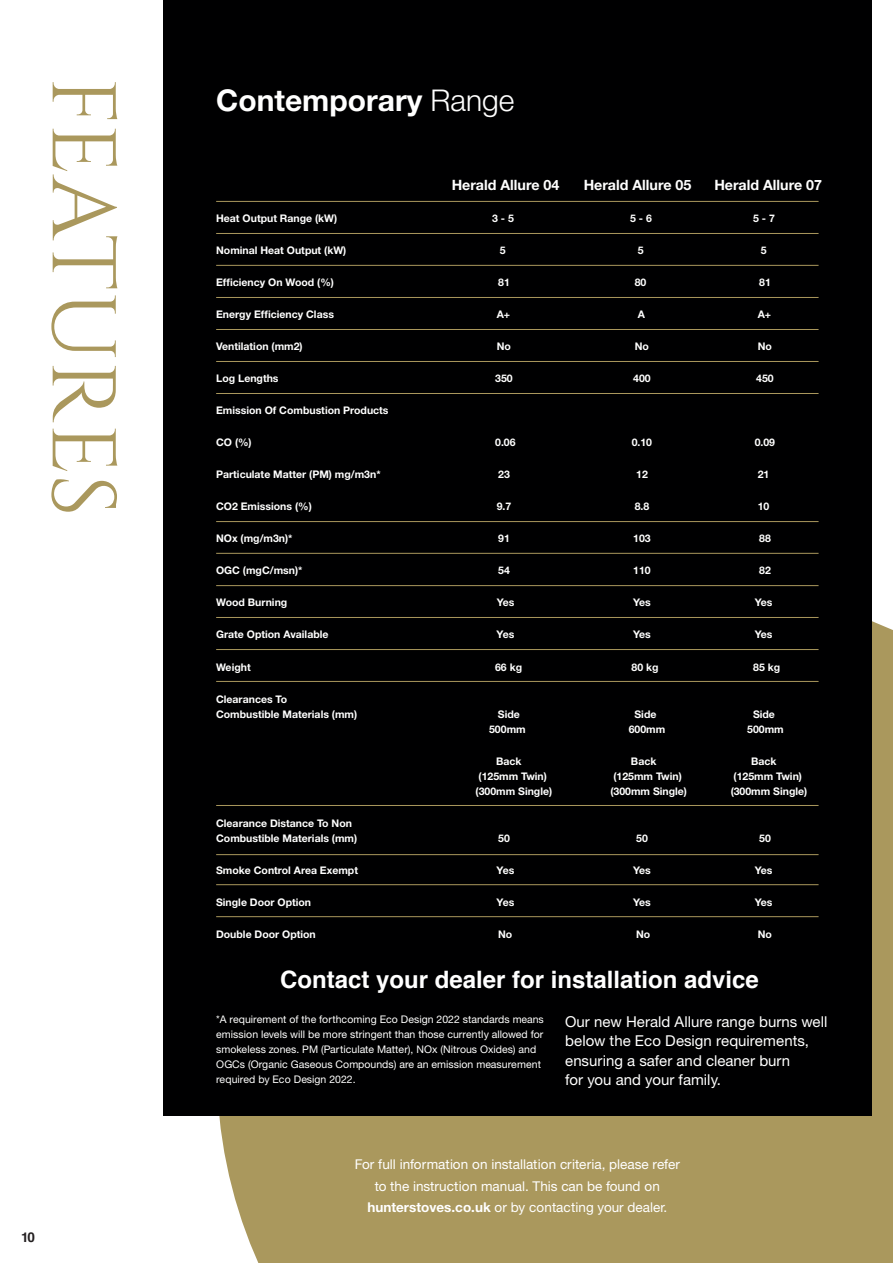
<style>
.page{position:relative;width:893px;height:1263px;background:#fff}
.page>*{position:absolute;margin:0;border:0;box-sizing:border-box;transform-origin:0 0}
.t1{font:90px "Cinzel";letter-spacing:-.005em;color:#aa985d}
.t2{font:700 30px "Helvetica Neue";color:#fff}
.t3{font:700 24px "Helvetica";color:#fff}
.t4{font:15px/19.5px "Helvetica Neue";color:#fff}
.t5{font:700 14.25px "Helvetica Neue";color:#fff}
.t6{font:13.5px/21px "Helvetica Neue";color:#fff;text-align:center}
.t7{font:700 13.5px "Helvetica";color:#231f20}
.t8{font:700 10.5px/15px "Helvetica Neue";color:#fff}
.t9{font:10.5px/15px "Helvetica Neue";color:#fff}
.s1{font-weight:300}
.s2{font-weight:700}
</style>
<div class="page">
<div style="left:217px;top:621px;width:676px;height:642px;background:#aa985d"></div>
<div style="left:163px;top:0;width:709px;height:1115px;background:#000001"></div>
<hr style="left:216px;top:201px;width:603px;height:1px;background:#aa985d">
<hr style="left:216px;top:233px;width:603px;height:1px;background:#aa985d">
<hr style="left:216px;top:265px;width:603px;height:1px;background:#aa985d">
<hr style="left:216px;top:393px;width:603px;height:1px;background:#aa985d">
<hr style="left:216px;top:617px;width:603px;height:1px;background:#aa985d">
<hr style="left:216px;top:854px;width:603px;height:1px;background:#aa985d">
<hr style="left:216px;top:297px;width:603px;height:1px;background:#aa985d">
<hr style="left:216px;top:649px;width:603px;height:1px;background:#aa985d">
<hr style="left:216px;top:884px;width:603px;height:1px;background:#aa985d">
<hr style="left:216px;top:916px;width:603px;height:1px;background:#aa985d">
<hr style="left:216px;top:329px;width:603px;height:1px;background:#aa985d">
<hr style="left:216px;top:681px;width:603px;height:1px;background:#aa985d">
<hr style="left:216px;top:361px;width:603px;height:1px;background:#aa985d">
<hr style="left:216px;top:585px;width:603px;height:1px;background:#aa985d">
<hr style="left:216px;top:521px;width:603px;height:1px;background:#aa985d">
<hr style="left:216px;top:553px;width:603px;height:1px;background:#aa985d">
<hr style="left:216px;top:805px;width:603px;height:1px;background:#aa985d">
<h1 class="t1" style="left:135px;top:77px;width:442px;rotate:90deg">FEATURES</h1>
<p class="t7" style="left:21px;top:1226px;width:15px">10</p>
<h2 class="t2" style="left:216px;top:82px;width:300px">Contemporary <span class="s1">Range</span></h2>
<h3 class="t5" style="left:452px;top:176px;width:109px">Herald Allure 04</h3>
<h3 class="t5" style="left:584px;top:176px;width:109px">Herald Allure 05</h3>
<h3 class="t5" style="left:714px;top:176px;width:109px">Herald Allure 07</h3>
<p class="t8" style="left:216px;top:211px;width:123px">Heat Output Range (kW)</p>
<p class="t8" style="left:492px;top:211px;width:23px">3 - 5</p>
<p class="t8" style="left:630px;top:211px;width:23px">5 - 6</p>
<p class="t8" style="left:753px;top:211px;width:23px">5 - 7</p>
<p class="t8" style="left:216px;top:243px;width:132px">Nominal Heat Output (kW)</p>
<p class="t8" style="left:500px;top:243px;width:7px">5</p>
<p class="t8" style="left:638px;top:243px;width:7px">5</p>
<p class="t8" style="left:761px;top:243px;width:7px">5</p>
<p class="t8" style="left:216px;top:275px;width:119px">Efficiency On Wood (%)</p>
<p class="t8" style="left:498px;top:275px;width:13px">81</p>
<p class="t8" style="left:635px;top:275px;width:13px">80</p>
<p class="t8" style="left:759px;top:275px;width:13px">81</p>
<p class="t8" style="left:216px;top:307px;width:119px">Energy Efficiency Class</p>
<p class="t8" style="left:497px;top:307px;width:15px">A+</p>
<p class="t8" style="left:638px;top:307px;width:9px">A</p>
<p class="t8" style="left:758px;top:307px;width:15px">A+</p>
<p class="t8" style="left:216px;top:339px;width:88px">Ventilation (mm2)</p>
<p class="t8" style="left:497px;top:339px;width:16px">No</p>
<p class="t8" style="left:635px;top:339px;width:16px">No</p>
<p class="t8" style="left:758px;top:339px;width:16px">No</p>
<p class="t8" style="left:216px;top:371px;width:64px">Log Lengths</p>
<p class="t8" style="left:495px;top:371px;width:19px">350</p>
<p class="t8" style="left:633px;top:371px;width:19px">400</p>
<p class="t8" style="left:756px;top:371px;width:19px">450</p>
<p class="t8" style="left:216px;top:403px;width:174px">Emission Of Combustion Products</p>
<p class="t8" style="left:216px;top:435px;width:37px">CO (%)</p>
<p class="t8" style="left:495px;top:435px;width:22px">0.06</p>
<p class="t8" style="left:632px;top:435px;width:22px">0.10</p>
<p class="t8" style="left:755px;top:435px;width:22px">0.09</p>
<p class="t8" style="left:216px;top:467px;width:166px">Particulate Matter (PM) mg/m3n*</p>
<p class="t8" style="left:498px;top:467px;width:13px">23</p>
<p class="t8" style="left:636px;top:467px;width:13px">12</p>
<p class="t8" style="left:758px;top:467px;width:13px">21</p>
<p class="t8" style="left:216px;top:499px;width:97px">CO2 Emissions (%)</p>
<p class="t8" style="left:497px;top:499px;width:16px">9.7</p>
<p class="t8" style="left:635px;top:499px;width:16px">8.8</p>
<p class="t8" style="left:758px;top:499px;width:13px">10</p>
<p class="t8" style="left:216px;top:531px;width:78px">NOx (mg/m3n)*</p>
<p class="t8" style="left:498px;top:531px;width:13px">91</p>
<p class="t8" style="left:633px;top:531px;width:19px">103</p>
<p class="t8" style="left:759px;top:531px;width:13px">88</p>
<p class="t8" style="left:216px;top:563px;width:88px">OGC (mgC/msn)*</p>
<p class="t8" style="left:498px;top:563px;width:13px">54</p>
<p class="t8" style="left:633px;top:563px;width:19px">110</p>
<p class="t8" style="left:759px;top:563px;width:13px">82</p>
<p class="t8" style="left:216px;top:595px;width:73px">Wood Burning</p>
<p class="t8" style="left:497px;top:595px;width:19px">Yes</p>
<p class="t8" style="left:633px;top:595px;width:19px">Yes</p>
<p class="t8" style="left:755px;top:595px;width:19px">Yes</p>
<p class="t8" style="left:216px;top:627px;width:114px">Grate Option Available</p>
<p class="t8" style="left:497px;top:627px;width:19px">Yes</p>
<p class="t8" style="left:633px;top:627px;width:19px">Yes</p>
<p class="t8" style="left:755px;top:627px;width:19px">Yes</p>
<p class="t8" style="left:216px;top:659px;width:36px">Weight</p>
<p class="t8" style="left:495px;top:659px;width:29px">66 kg</p>
<p class="t8" style="left:632px;top:659px;width:29px">80 kg</p>
<p class="t8" style="left:753px;top:659px;width:29px">85 kg</p>
<p class="t8" style="left:216px;top:691px;width:143px">Clearances To<br>Combustible Materials (mm)</p>
<p class="t8" style="left:498px;top:706px;width:23px">Side</p>
<p class="t8" style="left:634px;top:706px;width:23px">Side</p>
<p class="t8" style="left:753px;top:706px;width:23px">Side</p>
<p class="t8" style="left:489px;top:721px;width:38px">500mm</p>
<p class="t8" style="left:629px;top:721px;width:38px">600mm</p>
<p class="t8" style="left:747px;top:721px;width:38px">500mm</p>
<p class="t8" style="left:496px;top:753px;width:27px">Back</p>
<p class="t8" style="left:631px;top:753px;width:27px">Back</p>
<p class="t8" style="left:751px;top:753px;width:27px">Back</p>
<p class="t8" style="left:479px;top:768px;width:70px">(125mm Twin)</p>
<p class="t8" style="left:613px;top:768px;width:70px">(125mm Twin)</p>
<p class="t8" style="left:734px;top:768px;width:70px">(125mm Twin)</p>
<p class="t8" style="left:476px;top:783px;width:78px">(300mm Single)</p>
<p class="t8" style="left:610px;top:783px;width:78px">(300mm Single)</p>
<p class="t8" style="left:731px;top:783px;width:78px">(300mm Single)</p>
<p class="t8" style="left:216px;top:815px;width:143px">Clearance Distance To Non<br>Combustible Materials (mm)</p>
<p class="t8" style="left:498px;top:830px;width:13px">50</p>
<p class="t8" style="left:636px;top:830px;width:13px">50</p>
<p class="t8" style="left:759px;top:830px;width:13px">50</p>
<p class="t8" style="left:216px;top:862px;width:143px">Smoke Control Area Exempt</p>
<p class="t8" style="left:497px;top:862px;width:19px">Yes</p>
<p class="t8" style="left:633px;top:862px;width:19px">Yes</p>
<p class="t8" style="left:755px;top:862px;width:19px">Yes</p>
<p class="t8" style="left:216px;top:894px;width:97px">Single Door Option</p>
<p class="t8" style="left:497px;top:894px;width:19px">Yes</p>
<p class="t8" style="left:633px;top:894px;width:19px">Yes</p>
<p class="t8" style="left:755px;top:894px;width:19px">Yes</p>
<p class="t8" style="left:216px;top:926px;width:101px">Double Door Option</p>
<p class="t8" style="left:498px;top:926px;width:16px">No</p>
<p class="t8" style="left:636px;top:926px;width:16px">No</p>
<p class="t8" style="left:758px;top:926px;width:16px">No</p>
<h3 class="t3" style="left:280px;top:960px;width:480px">Contact your dealer for installation advice</h3>
<p class="t9" style="left:216px;top:1012px;width:329px">*A requirement of the forthcoming Eco Design 2022 standards means emission levels will be more stringent than those currently allowed for smokeless zones. PM (Particulate Matter), NOx (Nitrous Oxides) and OGCs (Organic Gaseous Compounds) are an emission measurement required by Eco Design 2022.</p>
<h3 class="t4" style="left:565px;top:1011px;width:264px">Our new Herald Allure range burns well below the Eco Design requirements, ensuring a safer and cleaner burn<br>for you and your family.</h3>
<p class="t6" style="left:355px;top:1154px;width:327px">For full information on installation criteria, please refer to the instruction manual. This can be found on <span class="s2">hunterstoves.co.uk</span> or by contacting your dealer.</p>
</div>
